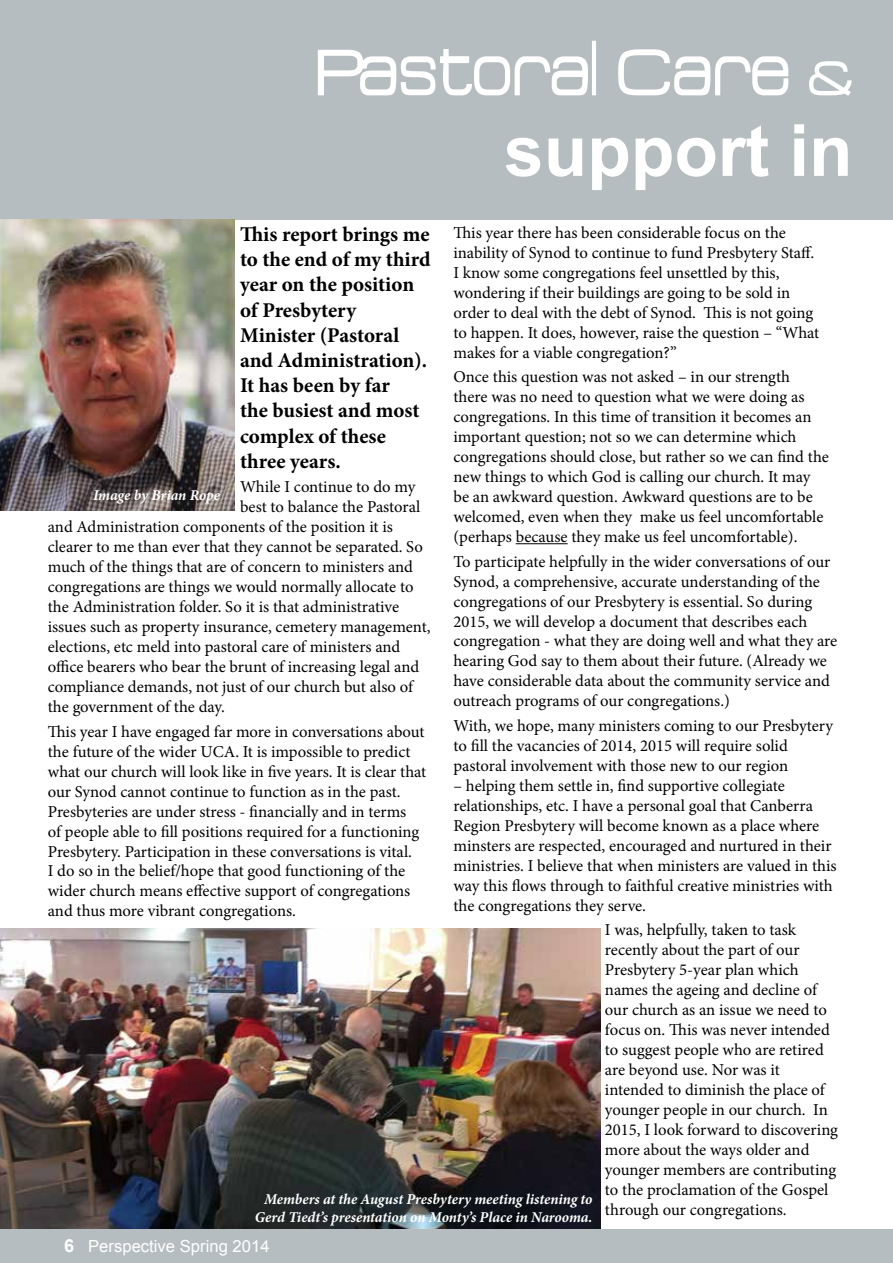
<style>
.page{position:relative;width:893px;height:1263px;background:#b6bdc1}
.page>*{position:absolute;margin:0;border:0;box-sizing:border-box;transform-origin:0 0}
.t1{font:72px "Acens";color:#fff}
.t2{font:700 72px "Arial";color:#fff}
.t3{font:700 21px/25.2px "Minion Pro";color:#000}
.t4{font:16.65px/20px "Minion Pro";color:#000}
.t5{font:16.65px "Arial";color:#fff}
.t6{font:italic 700 15px/18px "Minion Pro";letter-spacing:-.005em;color:#fff;text-align:right}
.s1{font-size:54px}
.s2{font-weight:700;font-size:18px}
</style>
<div class="page">
<div style="left:0;top:220px;width:893px;height:1008px;background:#fff"></div>
<hr style="left:516px;top:543px;width:52px;height:1px;background:#000">
<img style="left:0;top:219px;width:234px;height:291px">
<img style="left:0;top:928px;width:600px;height:301px">
<h1 class="t1" style="left:314px;top:36px;width:540px">Pastoral Care <span class="s1">&amp;</span></h1>
<h1 class="t2" style="left:504px;top:103px;width:350px">support in</h1>
<p class="t4" style="left:453px;top:223px;width:367px">This year there has been considerable focus on the inability of Synod to continue to fund Presbytery Staff.<br>I know some congregations feel unsettled by this, wondering if their buildings are going to be sold in order to deal with the debt of Synod. This is not going to happen. It does, however, raise the question – “What makes for a viable congregation?”</p>
<p class="t4" style="left:453px;top:367px;width:377px">Once this question was not asked – in our strength<br>there was no need to question what we were doing as congregations. In this time of transition it becomes an important question; not so we can determine which congregations should close, but rather so we can find the new things to which God is calling our church. It may be an awkward question. Awkward questions are to be welcomed, even when they make us feel uncomfortable (perhaps because they make us feel uncomfortable).</p>
<p class="t4" style="left:453px;top:551px;width:385px">To participate helpfully in the wider conversations of our Synod, a comprehensive, accurate understanding of the congregations of our Presbytery is essential. So during 2015, we will develop a document that describes each congregation - what they are doing well and what they are hearing God say to them about their future. (Already we have considerable data about the community service and outreach programs of our congregations.)</p>
<p class="t4" style="left:453px;top:716px;width:381px">With, we hope, many ministers coming to our Presbytery to fill the vacancies of 2014, 2015 will require solid pastoral involvement with those new to our region</p>
<p class="t4" style="left:453px;top:776px;width:385px">– helping them settle in, find supportive collegiate relationships, etc. I have a personal goal that Canberra Region Presbytery will become known as a place where minsters are respected, encouraged and nurtured in their ministries. I believe that when ministers are valued in this way this flows through to faithful creative ministries with the congregations they serve.</p>
<p class="t4" style="left:605px;top:920px;width:235px">I was, helpfully, taken to task recently about the part of our<br>Presbytery 5-year plan which names the ageing and decline of our church as an issue we need to focus on. This was never intended to suggest people who are retired are beyond use. Nor was it intended to diminish the place of younger people in our church. In<br>2015, I look forward to discovering more about the ways older and younger members are contributing to the proclamation of the Gospel through our congregations.</p>
<p class="t3" style="left:240px;top:221px;width:192px">This report brings me to the end of my third year on the position of Presbytery<br>Minister (Pastoral and Administration).<br>It has been by far<br>the busiest and most complex of these three years.</p>
<p class="t4" style="left:240px;top:477px;width:177px">While I continue to do my</p>
<p class="t4" style="left:240px;top:497px;width:182px">best to balance the Pastoral</p>
<p class="t4" style="left:48px;top:517px;width:347px">and Administration components of the position it is</p>
<p class="t4" style="left:48px;top:537px;width:377px">clearer to me than ever that they cannot be separated. So</p>
<p class="t4" style="left:48px;top:557px;width:367px">much of the things that are of concern to ministers and</p>
<p class="t4" style="left:48px;top:577px;width:367px">congregations are things we would normally allocate to</p>
<p class="t4" style="left:48px;top:597px;width:353px">the Administration folder. So it is that administrative</p>
<p class="t4" style="left:48px;top:617px;width:384px">issues such as property insurance, cemetery management,</p>
<p class="t4" style="left:48px;top:637px;width:354px">elections, etc meld into pastoral care of ministers and</p>
<p class="t4" style="left:48px;top:657px;width:373px">office bearers who bear the brunt of increasing legal and</p>
<p class="t4" style="left:48px;top:677px;width:367px">compliance demands, not just of our church but also of</p>
<p class="t4" style="left:48px;top:697px;width:179px">the government of the day.</p>
<p class="t4" style="left:48px;top:721px;width:380px">This year I have engaged far more in conversations about the future of the wider UCA. It is impossible to predict what our church will look like in five years. It is clear that our Synod cannot continue to function as in the past.<br>Presbyteries are under stress - financially and in terms<br>of people able to fill positions required for a functioning Presbytery. Participation in these conversations is vital.<br>I do so in the belief/hope that good functioning of the wider church means effective support of congregations and thus more vibrant congregations.</p>
<p class="t6" style="left:93px;top:486px;width:128px">Image by Brian Rope</p>
<p class="t6" style="left:255px;top:1189px;width:339px">Members at the August Presbytery meeting listening to<br>Gerd Tiedt’s presentation on Monty’s Place in Narooma.</p>
<p class="t5" style="left:64px;top:1235px;width:207px"><span class="s2">6</span> Perspective Spring 2014</p>
</div>
